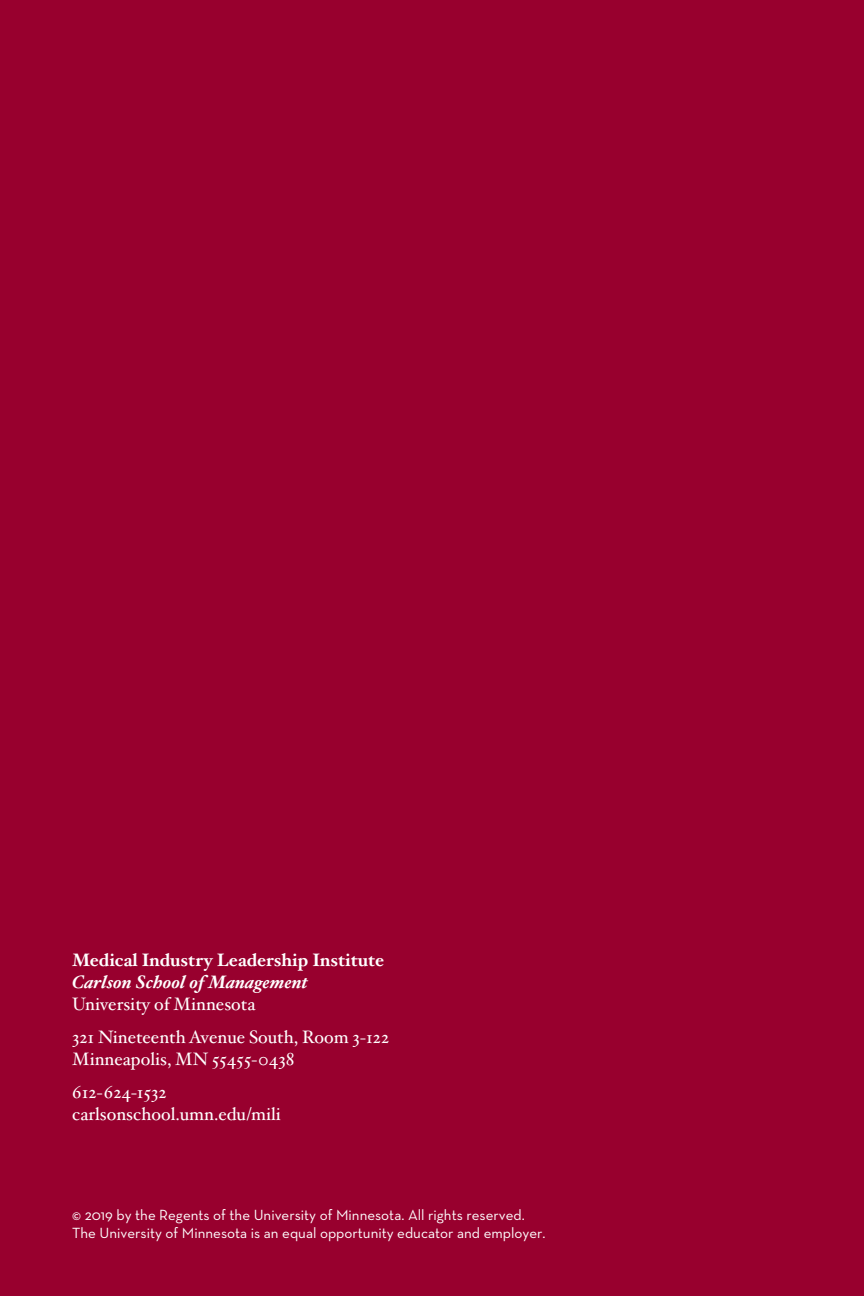
<style>
.page{position:relative;width:864px;height:1296px;background:#98002e}
.page>*{position:absolute;margin:0;border:0;box-sizing:border-box;transform-origin:0 0}
.t1{font:18px/33.6px "Hoefler Text";color:#fff}
.t2{font:700 18px "Hoefler Text";color:#fff}
.t3{font:italic 700 18px "Hoefler Text";color:#fff}
.t4{font:15px/18px "Neutraface Text";color:#fff}
</style>
<div class="page">
<p class="t2" style="left:72px;top:949px;width:314px">Medical Industry Leadership Institute</p>
<p class="t3" style="left:72px;top:971px;width:237px">Carlson School of Management</p>
<p class="t1" style="left:72px;top:987px;width:318px">University of Minnesota<br>321 Nineteenth Avenue South, Room 3-122</p>
<p class="t1" style="left:72px;top:1043px;width:224px">Minneapolis, MN 55455-0438<br>612-624-1532</p>
<p class="t1" style="left:72px;top:1098px;width:210px">carlsonschool.umn.edu/mili</p>
<p class="t4" style="left:72px;top:1206px;width:475px">© 2019 by the Regents of the University of Minnesota. All rights reserved.<br>The University of Minnesota is an equal opportunity educator and employer.</p>
</div>
